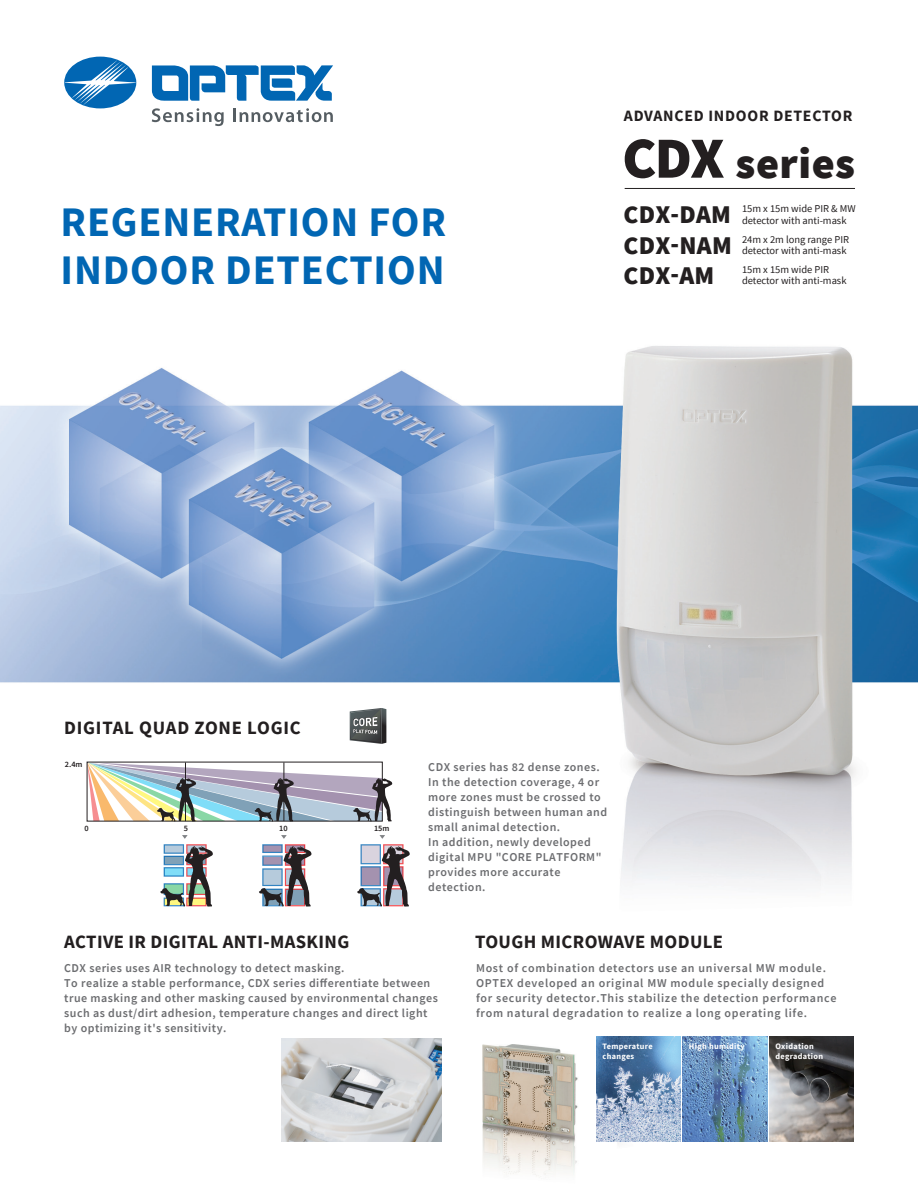
<style>
.page{position:relative;width:918px;height:1188px;background:#fff}
.page>*{position:absolute;margin:0;border:0;box-sizing:border-box;transform-origin:0 0}
.t1{font:900 42.45px "Source Sans Pro";letter-spacing:.01em;color:#231f20;scale:1.04 1}
.t2{font:700 42px/48px "Source Sans Pro";letter-spacing:.02em;color:#0166b3}
.t3{font:900 25.5px/30.3px "Source Sans Pro";letter-spacing:.01em;color:#231f20;text-align:justify}
.t4{font:700 18.75px "Source Sans Pro";letter-spacing:.02em;color:#231f20}
.t5{font:700 18.75px "Source Sans Pro";letter-spacing:.04em;color:#231f20}
.t6{font:700 15.75px "Source Sans Pro";letter-spacing:.045em;color:#231f20}
.t7{font:600 12px/15px "Source Sans Pro";letter-spacing:.04em;color:#6c6d70}
.t8{font:600 12px/15px "Source Sans Pro";letter-spacing:.06em;color:#6c6d70}
.t9{font:10.5px/11.2px "Source Sans Pro";color:#231f20}
.t10{font:700 8.25px/9.9px "Source Sans Pro";letter-spacing:.04em;color:#fff}
.t11{font:600 8.25px "Source Sans Pro";color:#231f20}
.s1{font-size:58.35px}
</style>
<div class="page">
<img style="left:0;top:69px;width:918px;height:1107px">
<svg style="left:152px;top:108px;width:72px;height:18px"></svg>
<svg style="left:234px;top:108px;width:99px;height:14px"></svg>
<div style="left:64px;top:57px;width:72px;height:51px;background:#0166b3;border-radius:50%"></div>
<svg style="left:65px;top:60px;width:71px;height:45px"></svg>
<svg style="left:152px;top:65px;width:181px;height:37px"></svg>
<hr style="left:625px;top:188px;width:230px;height:1px;background:#231f20">
<img style="left:683px;top:1036px;width:84px;height:106px">
<img style="left:769px;top:1036px;width:85px;height:106px">
<img style="left:282px;top:1039px;width:160px;height:103px">
<img style="left:596px;top:1036px;width:85px;height:106px">
<svg style="left:350px;top:708px;width:36px;height:36px"></svg>
<svg style="left:87px;top:762px;width:305px;height:60px"></svg>
<svg style="left:357px;top:835px;width:53px;height:72px"></svg>
<svg style="left:259px;top:835px;width:53px;height:72px"></svg>
<svg style="left:160px;top:835px;width:53px;height:72px"></svg>
<h3 class="t6" style="left:624px;top:105px;width:230px">ADVANCED INDOOR DETECTOR</h3>
<h2 class="t2" style="left:61px;top:197px;width:387px">REGENERATION FOR<br>INDOOR DETECTION</h2>
<h1 class="t1" style="left:622px;top:134px;width:226px"><span class="s1">CDX</span> series</h1>
<h3 class="t3" style="left:624px;top:199px;width:110px">CDX-DAM CDX-NAM CDX-AM</h3>
<p class="t9" style="left:742px;top:203px;width:115px">15m x 15m wide PIR &amp; MW detector with anti-mask</p>
<p class="t9" style="left:742px;top:233px;width:109px">24m x 2m long range PIR detector with anti-mask</p>
<p class="t9" style="left:742px;top:264px;width:106px">15m x 15m wide PIR detector with anti-mask</p>
<h3 class="t5" style="left:64px;top:715px;width:238px">DIGITAL QUAD ZONE LOGIC</h3>
<p class="t11" style="left:65px;top:758px;width:19px">2.4m</p>
<p class="t11" style="left:85px;top:822px;width:6px">0</p>
<p class="t11" style="left:184px;top:822px;width:6px">5</p>
<p class="t11" style="left:279px;top:822px;width:10px">10</p>
<p class="t11" style="left:374px;top:822px;width:17px">15m</p>
<p class="t7" style="left:428px;top:759px;width:180px">CDX series has 82 dense zones.<br>In the detection coverage, 4 or more zones must be crossed to distinguish between human and small animal detection.<br>In addition, newly developed digital MPU "CORE PLATFORM" provides more accurate detection.</p>
<h3 class="t4" style="left:64px;top:929px;width:287px">ACTIVE IR DIGITAL ANTI-MASKING</h3>
<h3 class="t4" style="left:475px;top:929px;width:250px">TOUGH MICROWAVE MODULE</h3>
<p class="t7" style="left:64px;top:960px;width:375px">CDX series uses AIR technology to detect masking.<br>To realize a stable performance, CDX series differentiate between true masking and other masking caused by environmental changes such as dust/dirt adhesion, temperature changes and direct light by optimizing it's sensitivity.</p>
<p class="t8" style="left:476px;top:960px;width:362px">Most of combination detectors use an universal MW module.<br>OPTEX developed an original MW module specially designed for security detector.This stabilize the detection performance from natural degradation to realize a long operating life.</p>
<p class="t10" style="left:689px;top:1042px;width:57px">High humidity</p>
<p class="t10" style="left:775px;top:1042px;width:49px">Oxidation degradation</p>
<p class="t10" style="left:602px;top:1042px;width:52px">Temperature changes</p>
</div>
